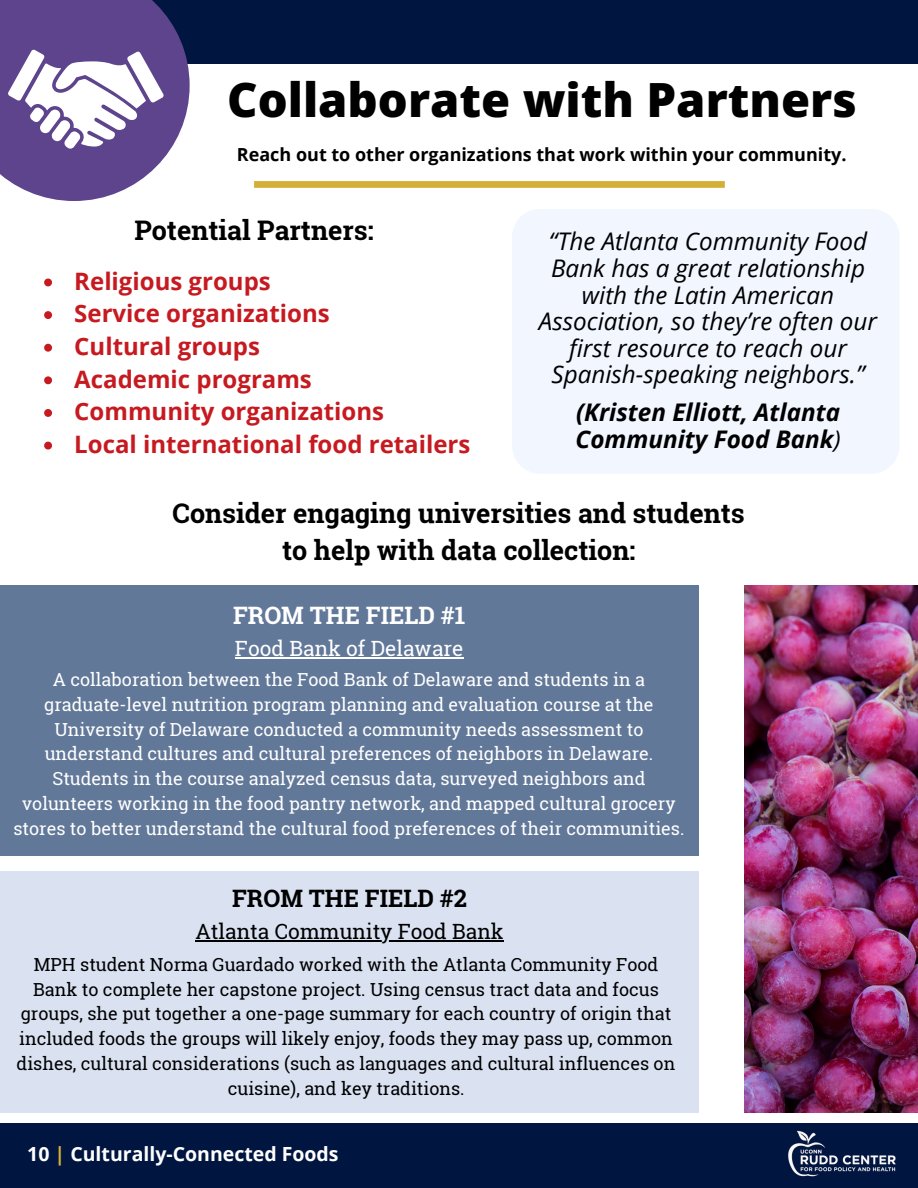
<style>
.page{position:relative;width:918px;height:1188px;background:#fff}
.page>*{position:absolute;margin:0;border:0;box-sizing:border-box;transform-origin:0 0}
.t1{font:800 47.1px "Open Sans";color:#000}
.t2{font:700 27px/37.2px "Roboto Slab";color:#000;text-align:center}
.t3{font:italic 24.3px/26.5px "Open Sans";color:#000;text-align:center}
.t4{font:italic 700 24.3px/26.5px "Open Sans";color:#000}
.t5{font:700 24px/32.7px "Open Sans";color:#c61a20}
.t6{font:700 24px "Roboto Slab";color:#fff}
.t7{font:700 24px "Roboto Slab";color:#000}
.t8{font:21px "Roboto Slab";color:#000}
.t9{font:21px "Roboto Slab";color:#fff}
.t10{font:700 19.5px "Open Sans";color:#fff}
.t11{font:18px/24.8px "Roboto Slab";color:#fff;text-align:center}
.t12{font:18px/24.8px "Roboto Slab";color:#000;text-align:center}
.t13{font:700 18px "Open Sans";color:#000}
.s1{font-weight:400}
.s2{color:#d4af36}
</style>
<div class="page">
<div style="left:0;top:585px;width:698px;height:270px;background:#627899"></div>
<div style="left:0;top:0;width:918px;height:64px;background:#001641"></div>
<div style="left:254px;top:181px;width:471px;height:7px;background:#d4af36"></div>
<div style="left:0;top:1123px;width:918px;height:65px;background:#001641"></div>
<img style="left:788px;top:1130px;width:108px;height:47px">
<div style="left:512px;top:209px;width:387px;height:264px;background:#f2f6ff"></div>
<div style="left:0;top:871px;width:698px;height:241px;background:#dae2f2"></div>
<svg style="left:0;top:0;width:190px;height:201px"></svg>
<img style="left:745px;top:585px;width:173px;height:528px">
<hr style="left:235px;top:657px;width:229px;height:2px;background:#fff">
<hr style="left:196px;top:941px;width:308px;height:1px;background:#000">
<svg style="left:44px;top:279px;width:8px;height:7px"></svg>
<svg style="left:44px;top:311px;width:8px;height:8px"></svg>
<svg style="left:44px;top:344px;width:8px;height:8px"></svg>
<svg style="left:44px;top:376px;width:8px;height:8px"></svg>
<svg style="left:44px;top:409px;width:8px;height:8px"></svg>
<svg style="left:44px;top:442px;width:8px;height:8px"></svg>
<h1 class="t1" style="left:227px;top:67px;width:631px">Collaborate with Partners</h1>
<p class="t13" style="left:237px;top:142px;width:611px">Reach out to other organizations that work within your community.</p>
<h2 class="t2" style="left:134px;top:211px;width:241px">Potential Partners:</h2>
<h3 class="t5" style="left:74px;top:264px;width:398px">Religious groups<br>Service organizations<br>Cultural groups<br>Academic programs<br>Community organizations<br>Local international food retailers</h3>
<h3 class="t3" style="left:539px;top:228px;width:340px">“The Atlanta Community Food<br>Bank has a great relationship with the Latin American<br>Association, so they’re often our first resource to reach our<br>Spanish-speaking neighbors.”</h3>
<h3 class="t4" style="left:576px;top:399px;width:267px">(Kristen Elliott, Atlanta<br>Community Food Bank<span class="s1">)</span></h3>
<h2 class="t2" style="left:173px;top:494px;width:574px">Consider engaging universities and students to help with data collection:</h2>
<h3 class="t6" style="left:233px;top:599px;width:234px">FROM THE FIELD #1</h3>
<p class="t9" style="left:235px;top:634px;width:230px">Food Bank of Delaware</p>
<p class="t11" style="left:13px;top:667px;width:673px">A collaboration between the Food Bank of Delaware and students in a graduate-level nutrition program planning and evaluation course at the University of Delaware conducted a community needs assessment to understand cultures and cultural preferences of neighbors in Delaware.<br>Students in the course analyzed census data, surveyed neighbors and volunteers working in the food pantry network, and mapped cultural grocery stores to better understand the cultural food preferences of their communities.</p>
<h3 class="t7" style="left:232px;top:882px;width:237px">FROM THE FIELD #2</h3>
<p class="t8" style="left:196px;top:917px;width:310px">Atlanta Community Food Bank</p>
<p class="t12" style="left:17px;top:951px;width:660px">MPH student Norma Guardado worked with the Atlanta Community Food Bank to complete her capstone project. Using census tract data and focus groups, she put together a one-page summary for each country of origin that included foods the groups will likely enjoy, foods they may pass up, common dishes, cultural considerations (such as languages and cultural influences on cuisine), and key traditions.</p>
<p class="t10" style="left:27px;top:1140px;width:313px">10 <span class="s2">|</span> Culturally-Connected Foods</p>
</div>
